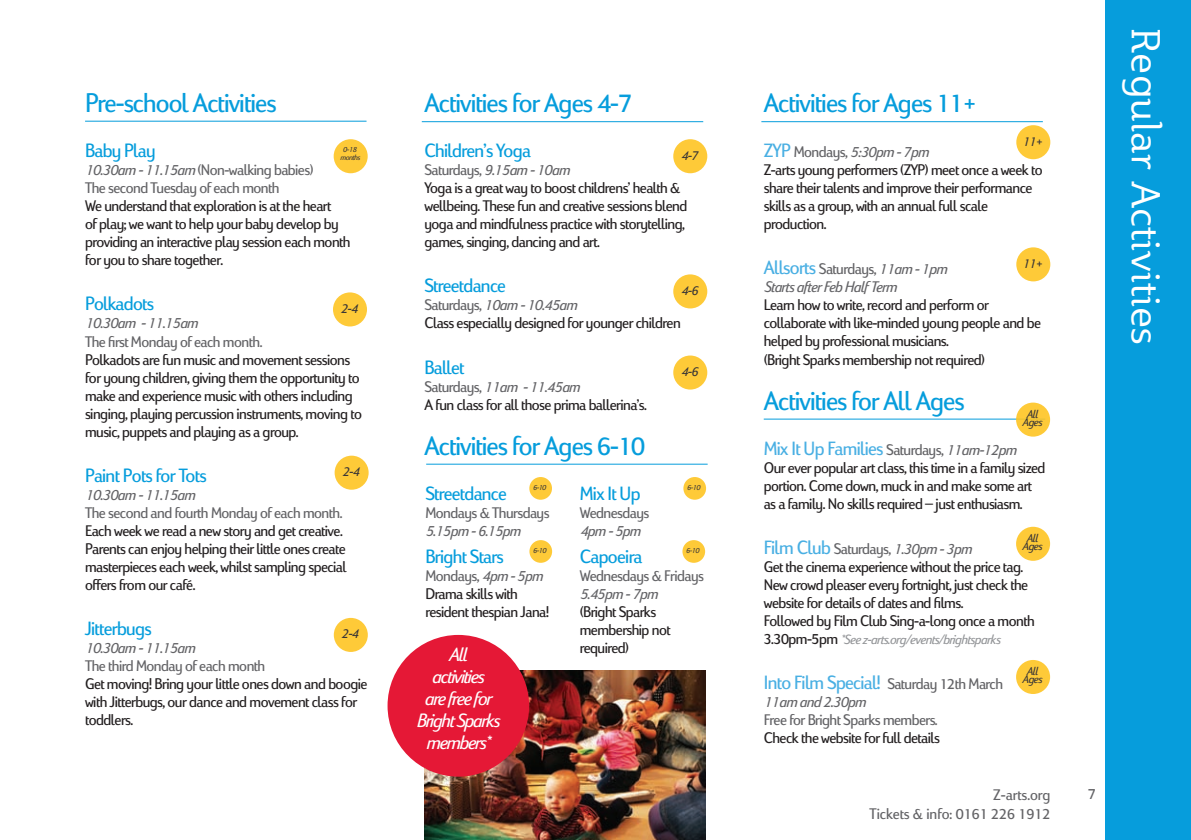
<style>
.page{position:relative;width:1191px;height:840px;background:#fff}
.page>*{position:absolute;margin:0;border:0;box-sizing:border-box;transform-origin:0 0}
.t1{font:40px "Plume";color:#fff}
.t2{font:28px "Viato";letter-spacing:-.03em;color:#069ddc}
.t3{font:20px "Viato";letter-spacing:-.03em;color:#069ddc}
.t4{font:italic 20px/22px "Viato";letter-spacing:-.05em;color:#fff;text-align:center}
.t5{font:20px "Viato";letter-spacing:-.03em;color:#49afe3}
.t6{font:16px/18px "Viato";letter-spacing:-.03em;color:#231f20}
.t7{font:16px/18px "Viato";letter-spacing:-.03em;color:#636366}
.t8{font:italic 16px/18px "Viato";letter-spacing:-.03em;color:#636366}
.t9{font:16px/19.2px "Viato";color:#636366;text-align:right}
.t10{font:italic 14px "Viato";letter-spacing:-.03em;color:#939598}
.t11{font:italic 14px "Viato";color:#231f20}
.t12{font:italic 12px "Viato";letter-spacing:-.04em;color:#231f20}
.t13{font:italic 8px/8px "Viato";letter-spacing:-.04em;color:#231f20;text-align:center}
.s1{font-style:italic}
.s2{color:#636366}
.s3{font-style:italic;color:#636366}
.s4{font-size:20px;color:#49afe3}
.s5{font-style:normal;font-size:20px;color:#49afe3}
.s6{font-style:normal}
.s7{font-size:16px;color:#636366}
.s8{font-style:italic;font-size:16px;color:#636366}
.s9{font-style:normal;font-size:16px;color:#231f20}
</style>
<div class="page">
<div style="left:1106px;top:0;width:85px;height:839px;background:#069ddc"></div>
<img style="left:424px;top:670px;width:282px;height:169px">
<div style="left:387px;top:634px;width:142px;height:142px;background:#e51836;border-radius:50%"></div>
<hr style="left:85px;top:121px;width:281px;height:1px;background:#069ddc">
<hr style="left:422px;top:121px;width:281px;height:1px;background:#069ddc">
<hr style="left:761px;top:121px;width:281px;height:1px;background:#069ddc">
<hr style="left:426px;top:463px;width:281px;height:1px;background:#069ddc">
<hr style="left:763px;top:418px;width:282px;height:1px;background:#069ddc">
<div style="left:334px;top:139px;width:34px;height:34px;background:#feca38;border-radius:50%"></div>
<div style="left:333px;top:292px;width:34px;height:34px;background:#feca38;border-radius:50%"></div>
<div style="left:334px;top:455px;width:35px;height:34px;background:#feca38;border-radius:50%"></div>
<div style="left:334px;top:617px;width:34px;height:34px;background:#feca38;border-radius:50%"></div>
<div style="left:673px;top:139px;width:34px;height:34px;background:#feca38;border-radius:50%"></div>
<div style="left:673px;top:274px;width:34px;height:34px;background:#feca38;border-radius:50%"></div>
<div style="left:673px;top:355px;width:34px;height:34px;background:#feca38;border-radius:50%"></div>
<svg style="left:529px;top:476px;width:23px;height:23px"></svg>
<div style="left:529px;top:540px;width:23px;height:22px;background:#feca38;border-radius:50%"></div>
<svg style="left:683px;top:476px;width:23px;height:23px"></svg>
<div style="left:682px;top:540px;width:23px;height:22px;background:#feca38;border-radius:50%"></div>
<div style="left:1016px;top:125px;width:34px;height:34px;background:#feca38;border-radius:50%"></div>
<div style="left:1016px;top:247px;width:34px;height:34px;background:#feca38;border-radius:50%"></div>
<svg style="left:1016px;top:402px;width:34px;height:34px"></svg>
<div style="left:1016px;top:526px;width:34px;height:34px;background:#feca38;border-radius:50%"></div>
<div style="left:1016px;top:659px;width:34px;height:34px;background:#feca38;border-radius:50%"></div>
<h2 class="t2" style="left:85px;top:87px;width:193px">Pre-school Activities</h2>
<p class="t3" style="left:85px;top:139px;width:72px">Baby Play</p>
<p class="t7" style="left:85px;top:161px;width:230px"><span class="s1">10.30am - 11.15am</span> (Non-walking babies)<br>The second Tuesday of each month</p>
<p class="t6" style="left:85px;top:197px;width:267px">We understand that exploration is at the heart<br>of play; we want to help your baby develop by providing an interactive play session each month for you to share together.</p>
<p class="t3" style="left:85px;top:292px;width:70px">Polkadots</p>
<p class="t8" style="left:85px;top:314px;width:114px">10.30am - 11.15am</p>
<p class="t7" style="left:85px;top:332px;width:179px">The first Monday of each month.</p>
<p class="t6" style="left:85px;top:350px;width:278px">Polkadots are fun music and movement sessions for young children, giving them the opportunity to make and experience music with others including singing, playing percussion instruments, moving to music, puppets and playing as a group.</p>
<p class="t3" style="left:85px;top:464px;width:123px">Paint Pots for Tots</p>
<p class="t8" style="left:85px;top:485px;width:111px">10.30am - 11.15am</p>
<p class="t7" style="left:85px;top:503px;width:259px">The second and fourth Monday of each month.</p>
<p class="t6" style="left:85px;top:521px;width:263px">Each week we read a new story and get creative.<br>Parents can enjoy helping their little ones create masterpieces each week, whilst sampling special offers from our café.</p>
<p class="t3" style="left:85px;top:617px;width:68px">Jitterbugs</p>
<p class="t8" style="left:85px;top:638px;width:111px">10.30am - 11.15am</p>
<p class="t7" style="left:85px;top:656px;width:182px">The third Monday of each month</p>
<p class="t6" style="left:85px;top:674px;width:284px">Get moving! Bring your little ones down and boogie with Jitterbugs, our dance and movement class for toddlers.</p>
<p class="t13" style="left:340px;top:145px;width:21px">0-18 months</p>
<p class="t11" style="left:340px;top:300px;width:19px">2-4</p>
<p class="t11" style="left:342px;top:463px;width:19px">2-4</p>
<p class="t11" style="left:341px;top:625px;width:19px">2-4</p>
<h2 class="t2" style="left:424px;top:87px;width:209px">Activities for Ages 4-7</h2>
<p class="t3" style="left:424px;top:139px;width:108px">Children’s Yoga</p>
<p class="t6" style="left:424px;top:161px;width:264px"><span class="s2">Saturdays,</span> <span class="s3">9.15am - 10am<br></span>Yoga is a great way to boost childrens’ health &amp; wellbeing. These fun and creative sessions blend yoga and mindfulness practice with storytelling, games, singing, dancing and art.</p>
<p class="t3" style="left:424px;top:274px;width:83px">Streetdance</p>
<p class="t6" style="left:424px;top:296px;width:258px"><span class="s2">Saturdays,</span> <span class="s3">10am - 10.45am<br></span>Class especially designed for younger children</p>
<p class="t3" style="left:424px;top:356px;width:41px">Ballet</p>
<p class="t6" style="left:424px;top:377px;width:224px"><span class="s2">Saturdays,</span> <span class="s3">11am - 11.45am<br></span>A fun class for all those prima ballerina’s.</p>
<h2 class="t2" style="left:424px;top:429px;width:222px">Activities for Ages 6-10</h2>
<p class="t11" style="left:680px;top:147px;width:19px">4-7</p>
<p class="t11" style="left:680px;top:282px;width:19px">4-6</p>
<p class="t11" style="left:680px;top:363px;width:19px">4-6</p>
<p class="t13" style="left:533px;top:483px;width:15px">6-10</p>
<p class="t3" style="left:425px;top:482px;width:83px">Streetdance</p>
<p class="t7" style="left:425px;top:503px;width:126px">Mondays &amp; Thursdays</p>
<p class="t8" style="left:425px;top:521px;width:97px">5.15pm - 6.15pm</p>
<p class="t3" style="left:425px;top:545px;width:80px">Bright Stars</p>
<p class="t6" style="left:425px;top:566px;width:125px"><span class="s2">Mondays,</span> <span class="s3">4pm - 5pm<br></span>Drama skills with resident thespian Jana!</p>
<p class="t13" style="left:533px;top:546px;width:15px">6-10</p>
<p class="t4" style="left:416px;top:643px;width:85px">All<br>activities<br>are free for<br>Bright Sparks members*</p>
<p class="t13" style="left:687px;top:483px;width:15px">6-10</p>
<p class="t3" style="left:580px;top:482px;width:62px">Mix It Up</p>
<p class="t7" style="left:580px;top:503px;width:71px">Wednesdays</p>
<p class="t8" style="left:580px;top:521px;width:62px">4pm - 5pm</p>
<p class="t3" style="left:580px;top:545px;width:64px">Capoeira</p>
<p class="t7" style="left:580px;top:566px;width:126px">Wednesdays &amp; Fridays</p>
<p class="t8" style="left:580px;top:584px;width:79px">5.45pm - 7pm</p>
<p class="t6" style="left:580px;top:602px;width:92px">(Bright Sparks membership not required)</p>
<p class="t13" style="left:686px;top:546px;width:15px">6-10</p>
<h2 class="t2" style="left:763px;top:87px;width:214px">Activities for Ages 11+</h2>
<p class="t6" style="left:763px;top:143px;width:280px"><span class="s4">ZYP</span> <span class="s2">Mondays,</span> <span class="s3">5:30pm - 7pm<br></span>Z-arts young performers (ZYP) meet once a week to share their talents and improve their performance skills as a group, with an annual full scale production.</p>
<p class="t8" style="left:763px;top:260px;width:185px"><span class="s5">Allsorts</span> <span class="s6">Saturdays,</span> 11am - 1pm<br>Starts after Feb Half Term</p>
<p class="t6" style="left:763px;top:296px;width:279px">Learn how to write, record and perform or collaborate with like-minded young people and be helped by professional musicians.<br>(Bright Sparks membership not required)</p>
<h2 class="t2" style="left:763px;top:384px;width:202px">Activities for All Ages</h2>
<p class="t5" style="left:763px;top:437px;width:254px">Mix It Up Families <span class="s7">Saturdays,</span> <span class="s8">11am-12pm</span></p>
<p class="t6" style="left:763px;top:458px;width:283px">Our ever popular art class, this time in a family sized portion. Come down, muck in and make some art as a family. No skills required – just enthusiasm.</p>
<p class="t6" style="left:763px;top:539px;width:272px"><span class="s4">Film Club</span> <span class="s2">Saturdays,</span> <span class="s3">1.30pm - 3pm<br></span>Get the cinema experience without the price tag.<br>New crowd pleaser every fortnight, just check the website for details of dates and films.<br>Followed by Film Club Sing-a-long once a month</p>
<p class="t10" style="left:763px;top:631px;width:238px"><span class="s9">3.30pm-5pm</span> *See z-arts.org/events/brightsparks</p>
<p class="t7" style="left:763px;top:674px;width:241px"><span class="s4">Into Film Special!</span> Saturday 12th March<br><span class="s1">11am and 2.30pm</span></p>
<p class="t7" style="left:763px;top:710px;width:175px">Free for Bright Sparks members.</p>
<p class="t6" style="left:763px;top:728px;width:178px">Check the website for full details</p>
<p class="t11" style="left:1022px;top:133px;width:21px">11+</p>
<p class="t11" style="left:1022px;top:255px;width:21px">11+</p>
<p class="t12" style="left:1026px;top:407px;width:13px">All</p>
<p class="t12" style="left:1022px;top:415px;width:21px">Ages</p>
<p class="t12" style="left:1026px;top:531px;width:13px">All</p>
<p class="t12" style="left:1022px;top:539px;width:21px">Ages</p>
<p class="t12" style="left:1026px;top:664px;width:13px">All</p>
<p class="t12" style="left:1022px;top:672px;width:21px">Ages</p>
<p class="t9" style="left:869px;top:785px;width:182px">Z-arts.org<br>Tickets &amp; info: 0161 226 1912</p>
<p class="t7" style="left:1087px;top:784px;width:9px">7</p>
<h1 class="t1" style="left:1170px;top:28px;width:317px;rotate:90deg">Regular Activities</h1>
</div>
